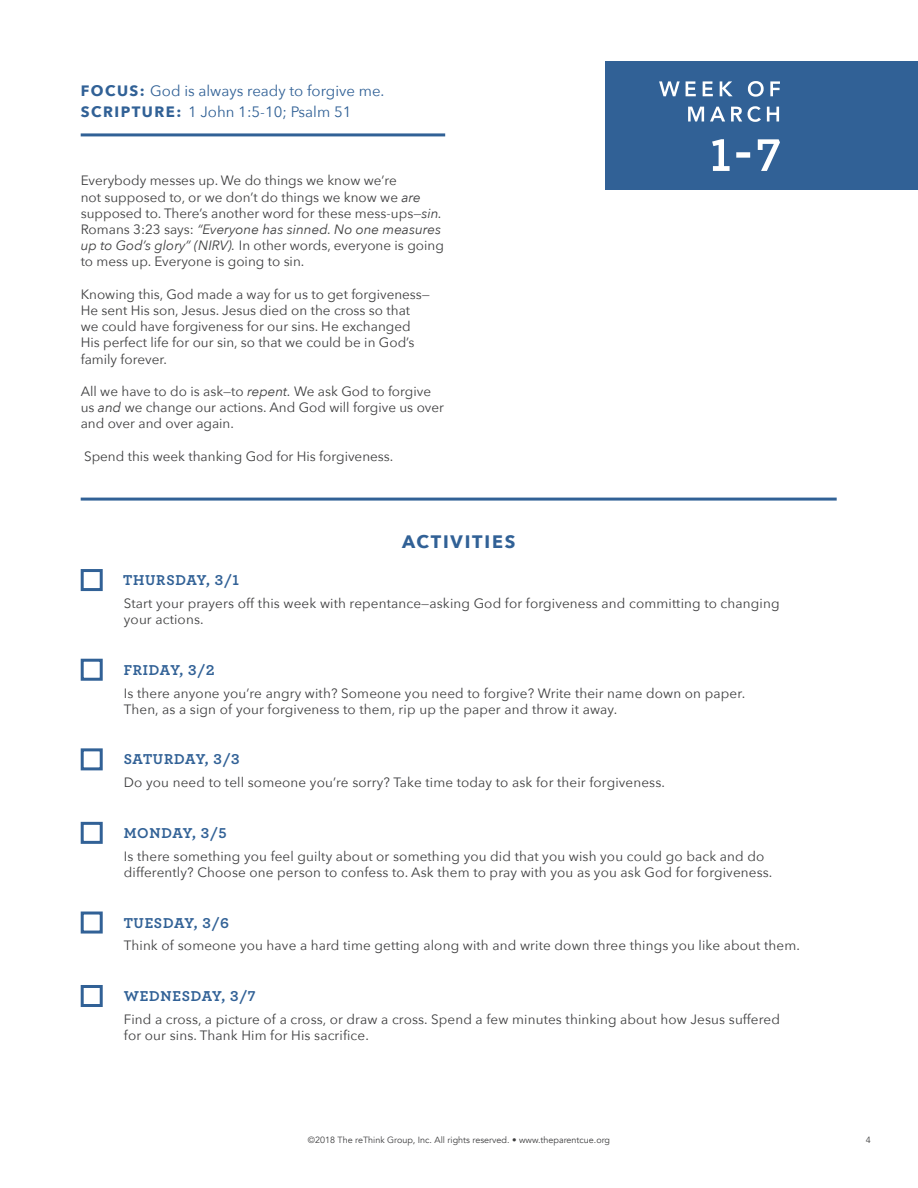
<style>
.page{position:relative;width:918px;height:1188px;background:#fff}
.page>*{position:absolute;margin:0;border:0;box-sizing:border-box;transform-origin:0 0}
.t1{font:700 18px "Avenir Next";letter-spacing:.1em;color:#316196}
.t2{font:700 15px "Archer Pro";letter-spacing:.045em;color:#316196}
.t3{font:15px "Avenir Next";color:#316196}
.t4{font:13.5px/16.2px "Avenir Next";letter-spacing:.01em;color:#3e3e3f}
.t5{font:9px "Avenir";color:#3e3e3f}
.s1{font-weight:700}
.s2{font-style:italic}
</style>
<div class="page">
<hr style="left:81px;top:133px;width:364px;height:3px;background:#316196">
<div style="left:81px;top:569px;width:22px;height:22px;border:3px solid #316196"></div>
<div style="left:81px;top:659px;width:22px;height:22px;border:3px solid #316196"></div>
<div style="left:81px;top:748px;width:22px;height:22px;border:3px solid #316196"></div>
<div style="left:81px;top:822px;width:22px;height:22px;border:3px solid #316196"></div>
<div style="left:81px;top:912px;width:22px;height:22px;border:3px solid #316196"></div>
<div style="left:81px;top:985px;width:22px;height:22px;border:3px solid #316196"></div>
<hr style="left:81px;top:498px;width:756px;height:3px;background:#316196">
<div style="left:605px;top:62px;width:313px;height:128px;background:#316196"></div>
<svg style="left:688px;top:106px;width:91px;height:16px"></svg>
<svg style="left:659px;top:81px;width:121px;height:16px"></svg>
<svg style="left:712px;top:139px;width:68px;height:32px"></svg>
<p class="t3" style="left:81px;top:78px;width:305px"><span class="s1">FOCUS:</span> God is always ready to forgive me.</p>
<p class="t3" style="left:81px;top:99px;width:272px"><span class="s1">SCRIPTURE:</span> 1 John 1:5-10; Psalm 51</p>
<p class="t4" style="left:81px;top:172px;width:365px">Everybody messes up. We do things we know we’re<br>not supposed to, or we don’t do things we know we <span class="s2">are </span>supposed to. There’s another word for these mess-ups—<span class="s2">sin.<br></span>Romans 3:23 says: <span class="s2">“Everyone has sinned. No one measures up to God’s glory” (NIRV).</span> In other words, everyone is going to mess up. Everyone is going to sin.</p>
<p class="t4" style="left:81px;top:285px;width:351px">Knowing this, God made a way for us to get forgiveness— He sent His son, Jesus. Jesus died on the cross so that we could have forgiveness for our sins. He exchanged His perfect life for our sin, so that we could be in God’s family forever.</p>
<p class="t4" style="left:81px;top:383px;width:365px">All we have to do is ask—to <span class="s2">repent.</span> We ask God to forgive us <span class="s2">and</span> we change our actions. And God will forgive us over and over and over again.</p>
<p class="t4" style="left:84px;top:447px;width:311px">Spend this week thanking God for His forgiveness.</p>
<p class="t1" style="left:402px;top:526px;width:115px">ACTIVITIES</p>
<p class="t2" style="left:123px;top:568px;width:117px">THURSDAY, 3/1</p>
<p class="t4" style="left:124px;top:595px;width:657px">Start your prayers off this week with repentance—asking God for forgiveness and committing to changing your actions.</p>
<p class="t2" style="left:124px;top:658px;width:92px">FRIDAY, 3/2</p>
<p class="t4" style="left:124px;top:684px;width:623px">Is there anyone you’re angry with? Someone you need to forgive? Write their name down on paper.<br>Then, as a sign of your forgiveness to them, rip up the paper and throw it away.</p>
<p class="t2" style="left:124px;top:748px;width:117px">SATURDAY, 3/3</p>
<p class="t4" style="left:124px;top:774px;width:543px">Do you need to tell someone you’re sorry? Take time today to ask for their forgiveness.</p>
<p class="t2" style="left:124px;top:821px;width:104px">MONDAY, 3/5</p>
<p class="t4" style="left:124px;top:847px;width:650px">Is there something you feel guilty about or something you did that you wish you could go back and do differently? Choose one person to confess to. Ask them to pray with you as you ask God for forgiveness.</p>
<p class="t2" style="left:124px;top:911px;width:107px">TUESDAY, 3/6</p>
<p class="t4" style="left:124px;top:937px;width:678px">Think of someone you have a hard time getting along with and write down three things you like about them.</p>
<p class="t2" style="left:124px;top:984px;width:133px">WEDNESDAY, 3/7</p>
<p class="t4" style="left:124px;top:1011px;width:658px">Find a cross, a picture of a cross, or draw a cross. Spend a few minutes thinking about how Jesus suffered for our sins. Thank Him for His sacrifice.</p>
<p class="t5" style="left:308px;top:1135px;width:304px">©2018 The reThink Group, Inc. All rights reserved. • www.theparentcue.org</p>
<p class="t5" style="left:866px;top:1135px;width:7px">4</p>
</div>
